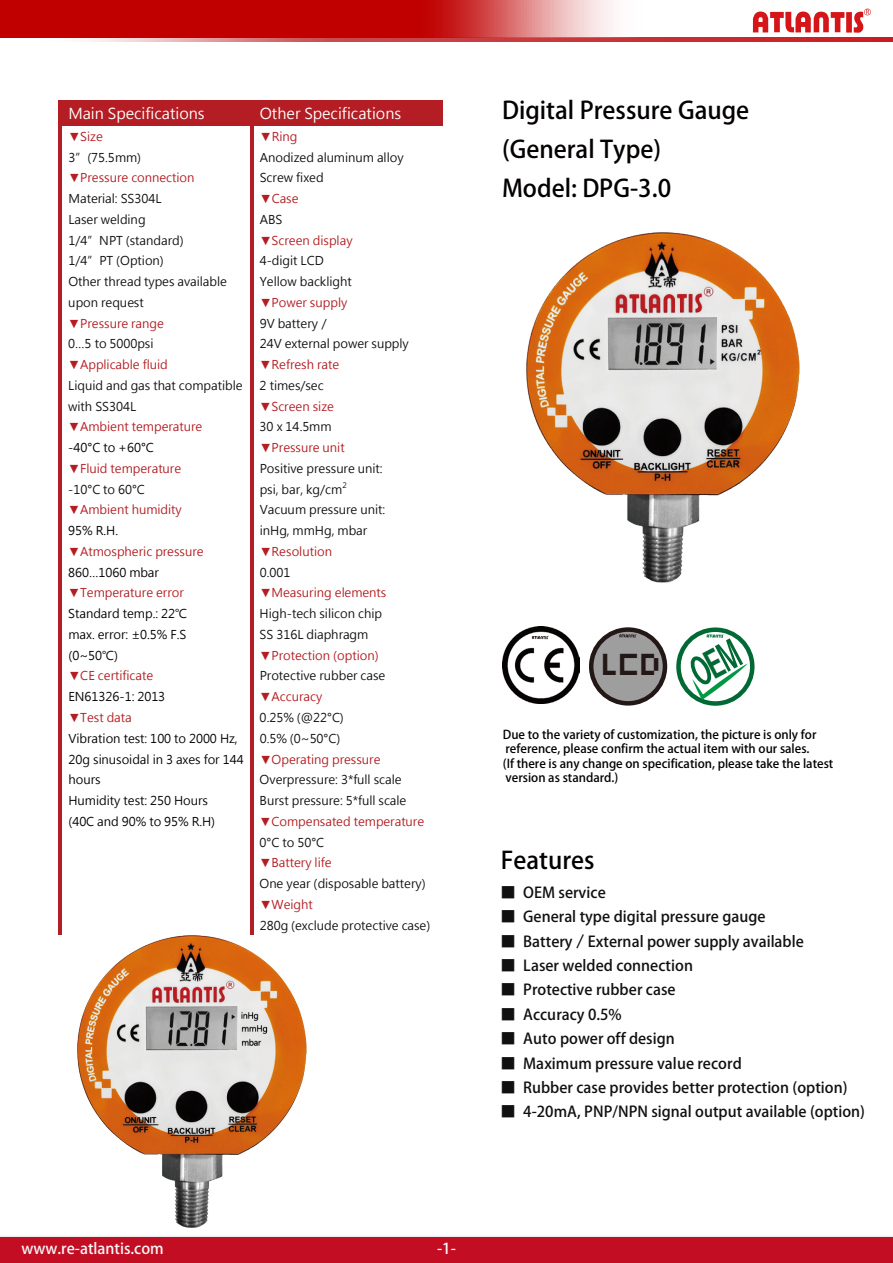
<style>
.page{position:relative;width:893px;height:1263px;background:#fff}
.page>*{position:absolute;margin:0;border:0;box-sizing:border-box;transform-origin:0 0}
.t1{font:33.9px "hooge 05 55 Cyr 2";color:#231815}
.t2{font:700 24px/39px "Adobe Fan Heiti Std";color:#040000}
.t3{font:700 15px "Adobe Fan Heiti Std";color:#101010}
.t4{font:15px "Microsoft Jheng Hei";color:#fff}
.t5{font:700 15px "Adobe Fan Heiti Std";color:#f7f7f7}
.t6{font:700 15px "Adobe Fan Heiti Std";color:#fff}
.t7{font:12px/20.7px "Microsoft Jheng Hei";letter-spacing:-.005em;color:#101010}
.t8{font:12px "Microsoft Jheng Hei";letter-spacing:-.005em;color:#b41d23}
.t9{font:12px/20.9px "Microsoft Jheng Hei";color:#040000;text-align:justify}
.t10{font:700 12px/14.4px "Adobe Fan Heiti Std";color:#040000}
.t11{font:7.5px "Microsoft Jheng Hei";color:#101010}
</style>
<div class="page">
<div style="left:591px;top:630px;width:74px;height:73px;background:#9e9e9f;border-radius:50%"></div>
<div style="left:589px;top:627px;width:78px;height:79px;border:4px solid #231815;border-radius:50%"></div>
<svg style="left:619px;top:634px;width:18px;height:4px"></svg>
<div style="left:676px;top:627px;width:78px;height:79px;border:4px solid #006934;border-radius:50%"></div>
<img style="left:502px;top:626px;width:77px;height:77px">
<svg style="left:532px;top:636px;width:17px;height:3px"></svg>
<div style="left:0;top:1237px;width:893px;height:26px;background:#c30d23"></div>
<svg style="left:753px;top:9px;width:118px;height:24px"></svg>
<img style="left:526px;top:233px;width:274px;height:350px">
<img style="left:77px;top:935px;width:229px;height:293px">
<div style="left:62px;top:100px;width:6px;height:26px;background:#b41d23"></div>
<div style="left:244px;top:100px;width:6px;height:26px;background:#b41d23"></div>
<div style="left:68px;top:100px;width:176px;height:26px;background:#b41d23"></div>
<div style="left:253px;top:100px;width:7px;height:26px;background:#b41d23"></div>
<div style="left:435px;top:100px;width:8px;height:26px;background:#b41d23"></div>
<div style="left:260px;top:100px;width:175px;height:26px;background:#b41d23"></div>
<hr style="left:59px;top:100px;width:3px;height:26px;background:#b41d23">
<hr style="left:250px;top:100px;width:3px;height:26px;background:#b41d23">
<hr style="left:59px;top:126px;width:3px;height:809px;background:#b41d23">
<hr style="left:250px;top:126px;width:3px;height:809px;background:#b41d23">
<svg style="left:86px;top:38px;width:807px;height:3px;background:#d05457"></svg>
<svg style="left:0;top:0;width:662px;height:38px;background:#cc3434"></svg>
<svg style="left:687px;top:634px;width:61px;height:66px"></svg>
<p class="t4" style="left:68px;top:104px;width:138px">Main Specifications</p>
<p class="t4" style="left:260px;top:104px;width:143px">Other Specifications</p>
<p class="t8" style="left:68px;top:129px;width:36px">▼Size</p>
<p class="t7" style="left:68px;top:147px;width:74px">3”(75.5mm)</p>
<p class="t8" style="left:68px;top:170px;width:128px">▼Pressure connection</p>
<p class="t7" style="left:68px;top:188px;width:160px">Material: SS304L<br>Laser welding<br>1/4”NPT (standard)<br>1/4”PT (Option)<br>Other thread types available upon request</p>
<p class="t8" style="left:68px;top:316px;width:97px">▼Pressure range</p>
<p class="t7" style="left:68px;top:334px;width:87px">0…5 to 5000psi</p>
<p class="t8" style="left:68px;top:357px;width:101px">▼Applicable fluid</p>
<p class="t7" style="left:68px;top:375px;width:176px">Liquid and gas that compatible with SS304L</p>
<p class="t8" style="left:68px;top:419px;width:136px">▼Ambient temperature</p>
<p class="t9" style="left:68px;top:437px;width:87px">-40°C to +60°C</p>
<p class="t8" style="left:68px;top:461px;width:114px">▼Fluid temperature</p>
<p class="t7" style="left:68px;top:479px;width:78px">-10°C to 60°C</p>
<p class="t8" style="left:68px;top:502px;width:115px">▼Ambient humidity</p>
<p class="t9" style="left:68px;top:520px;width:51px">95% R.H.</p>
<p class="t8" style="left:68px;top:544px;width:137px">▼Atmospheric pressure</p>
<p class="t9" style="left:68px;top:562px;width:92px">860…1060 mbar</p>
<p class="t8" style="left:68px;top:585px;width:117px">▼Temperature error</p>
<p class="t9" style="left:68px;top:603px;width:121px">Standard temp.: 22℃ max. error: ±0.5% F.S (0~50℃)</p>
<p class="t8" style="left:68px;top:668px;width:86px">▼CE certificate</p>
<p class="t9" style="left:68px;top:686px;width:98px">EN61326-1: 2013</p>
<p class="t8" style="left:68px;top:710px;width:65px">▼Test data</p>
<p class="t9" style="left:68px;top:728px;width:177px;text-align:left">Vibration test: 100 to 2000 Hz,<br>20g sinusoidal in 3 axes for 144 hours<br>Humidity test: 250 Hours<br>(40C and 90% to 95% R.H)</p>
<p class="t8" style="left:260px;top:129px;width:39px">▼Ring</p>
<p class="t7" style="left:260px;top:147px;width:145px">Anodized aluminum alloy<br>Screw fixed</p>
<p class="t8" style="left:260px;top:191px;width:40px">▼Case</p>
<p class="t7" style="left:260px;top:209px;width:24px">ABS</p>
<p class="t8" style="left:260px;top:233px;width:94px">▼Screen display</p>
<p class="t7" style="left:260px;top:251px;width:94px">4-digit LCD<br>Yellow backlight</p>
<p class="t8" style="left:260px;top:295px;width:89px">▼Power supply</p>
<p class="t7" style="left:260px;top:313px;width:151px">9V battery／<br>24V external power supply</p>
<p class="t8" style="left:260px;top:357px;width:81px">▼Refresh rate</p>
<p class="t7" style="left:260px;top:375px;width:66px">2 times/sec</p>
<p class="t8" style="left:260px;top:399px;width:76px">▼Screen size</p>
<p class="t7" style="left:260px;top:417px;width:73px">30 x 14.5mm</p>
<p class="t8" style="left:260px;top:440px;width:86px">▼Pressure unit</p>
<p class="t7" style="left:260px;top:458px;width:125px">Positive pressure unit: psi, bar, kg/cm</p>
<p class="t11" style="left:342px;top:480px;width:6px">2</p>
<p class="t7" style="left:260px;top:500px;width:127px">Vacuum pressure unit: inHg, mmHg, mbar</p>
<p class="t8" style="left:260px;top:544px;width:74px">▼Resolution</p>
<p class="t7" style="left:260px;top:562px;width:32px">0.001</p>
<p class="t8" style="left:260px;top:585px;width:128px">▼Measuring elements</p>
<p class="t7" style="left:260px;top:603px;width:124px">High-tech silicon chip<br>SS 316L diaphragm</p>
<p class="t8" style="left:260px;top:648px;width:120px">▼Protection (option)</p>
<p class="t7" style="left:260px;top:666px;width:127px">Protective rubber case</p>
<p class="t8" style="left:260px;top:689px;width:64px">▼Accuracy</p>
<p class="t7" style="left:260px;top:707px;width:86px">0.25% (@22°C)<br>0.5% (0~50°C)</p>
<p class="t8" style="left:260px;top:752px;width:122px">▼Operating pressure</p>
<p class="t7" style="left:260px;top:769px;width:148px">Overpressure: 3*full scale<br>Burst pressure: 5*full scale</p>
<p class="t8" style="left:260px;top:814px;width:166px">▼Compensated temperature</p>
<p class="t7" style="left:260px;top:832px;width:66px">0°C to 50°C</p>
<p class="t8" style="left:260px;top:855px;width:73px">▼Battery life</p>
<p class="t7" style="left:260px;top:873px;width:168px">One year (disposable battery)</p>
<p class="t8" style="left:260px;top:897px;width:55px">▼Weight</p>
<p class="t7" style="left:260px;top:915px;width:172px">280g (exclude protective case)</p>
<h2 class="t2" style="left:502px;top:91px;width:249px">Digital Pressure Gauge (General Type)<br>Model: DPG-3.0</h2>
<h1 class="t1" style="left:603px;top:641px;width:61px">LCD</h1>
<p class="t10" style="left:503px;top:727px;width:332px">Due to the variety of customization, the picture is only for reference, please confirm the actual item with our sales.<br>(If there is any change on specification, please take the latest version as standard.)</p>
<h2 class="t2" style="left:501px;top:841px;width:95px">Features</h2>
<p class="t3" style="left:501px;top:883px;width:106px">■ OEM service</p>
<p class="t3" style="left:501px;top:908px;width:266px">■ General type digital pressure gauge</p>
<p class="t3" style="left:501px;top:932px;width:304px">■ Battery／External power supply available</p>
<p class="t3" style="left:501px;top:956px;width:194px">■ Laser welded connection</p>
<p class="t3" style="left:501px;top:981px;width:176px">■ Protective rubber case</p>
<p class="t3" style="left:501px;top:1005px;width:123px">■ Accuracy 0.5%</p>
<p class="t3" style="left:501px;top:1030px;width:175px">■ Auto power off design</p>
<p class="t3" style="left:501px;top:1054px;width:242px">■ Maximum pressure value record</p>
<p class="t3" style="left:501px;top:1078px;width:348px">■ Rubber case provides better protection (option)</p>
<p class="t3" style="left:501px;top:1103px;width:366px">■ 4-20mA, PNP/NPN signal output available (option)</p>
<p class="t5" style="left:22px;top:1239px;width:144px">www.re-atlantis.com</p>
<p class="t6" style="left:437px;top:1239px;width:20px">-1-</p>
</div>
